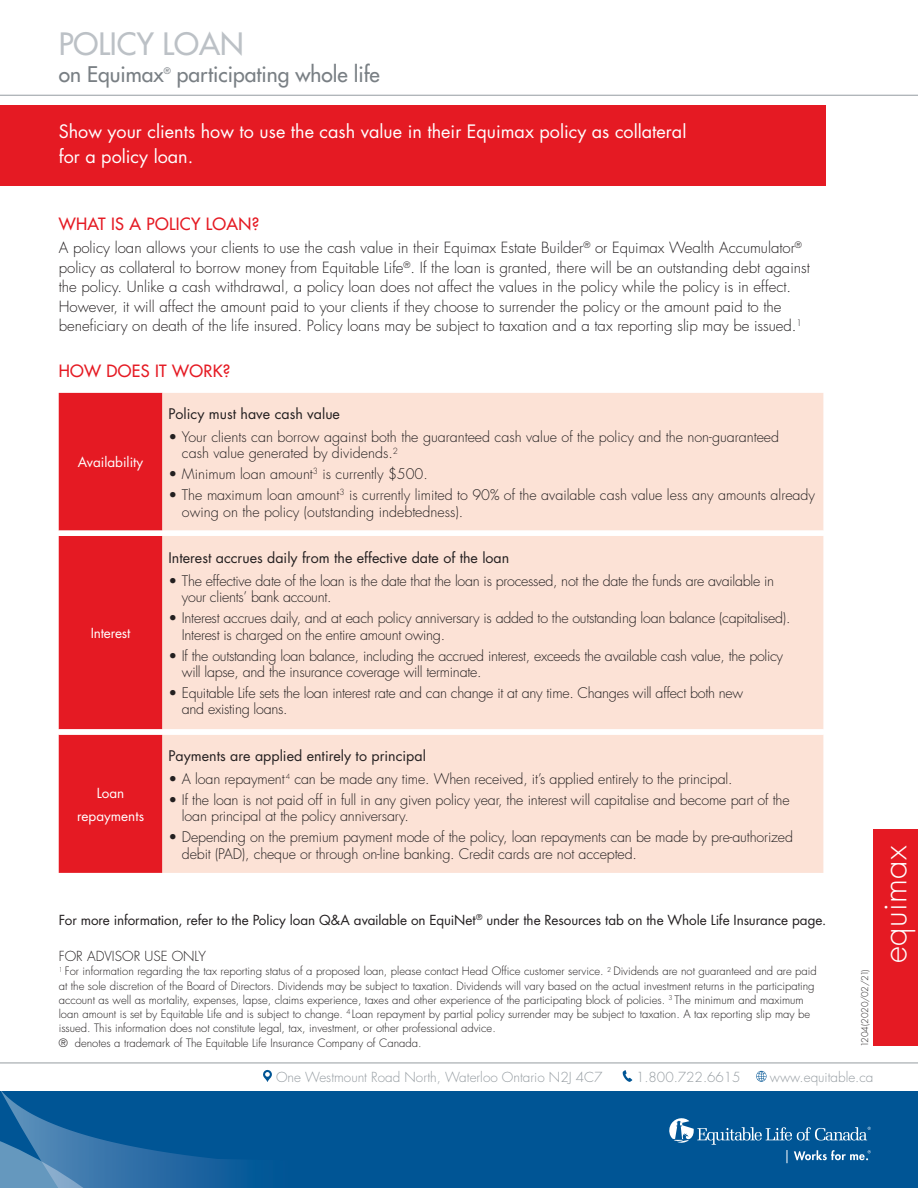
<style>
.page{position:relative;width:918px;height:1188px;background:#fff}
.page>*{position:absolute;margin:0;border:0;box-sizing:border-box;transform-origin:0 0}
.t1{font:300 33px "Futura Std";letter-spacing:.01em;color:#fff}
.t2{font:500 30px "Futura Std";color:#bcc1c6}
.t3{font:500 21px "Futura Std";color:#797f84}
.t4{font:18px/25.5px "Futura Std";color:#fff}
.t5{font:500 16.5px "Futura Std";letter-spacing:.02em;color:#e51a23}
.t6{font:300 15px/19.5px "Futura Std";color:#231f20}
.t7{font:300 14.25px/16.5px "Futura Std";letter-spacing:-.01em;color:#231f20}
.t8{font:14.25px "Futura Std";color:#231f20}
.t9{font:13.5px "Futura Std";letter-spacing:-.005em;color:#231f20}
.t10{font:300 13.5px "Futura Std";color:#959ca1}
.t11{font:13.5px/22.5px "Futura Std";color:#fff;text-align:center}
.t12{font:300 13.5px "Futura Std";color:#231f20}
.t13{font:300 11.25px/14.2px "Futura Std";color:#231f20}
.t14{font:300 9px "Futura Std";letter-spacing:-.015em;color:#231f20}
.t15{font:500 8.7px "Futura Std";color:#797f84}
</style>
<div class="page">
<div style="left:874px;top:830px;width:44px;height:216px;background:#e51a23"></div>
<hr style="left:0;top:95px;width:918px;height:1px;background:#959ca1">
<div style="left:59px;top:393px;width:103px;height:138px;background:#e51a23"></div>
<div style="left:162px;top:393px;width:661px;height:138px;background:#fce2d6"></div>
<svg style="left:59px;top:536px;width:764px;height:337px;background:#f8c7be"></svg>
<div style="left:0;top:105px;width:825px;height:81px;background:#e51a23"></div>
<hr style="left:0;top:1063px;width:918px;height:1px;background:#959ca1">
<div style="left:0;top:1092px;width:906px;height:96px;background:#005595"></div>
<svg style="left:0;top:1092px;width:240px;height:96px"></svg>
<svg style="left:669px;top:1118px;width:202px;height:45px"></svg>
<svg style="left:623px;top:1070px;width:9px;height:12px"></svg>
<svg style="left:263px;top:1070px;width:9px;height:12px"></svg>
<svg style="left:756px;top:1071px;width:10px;height:11px"></svg>
<h2 class="t2" style="left:59px;top:25px;width:186px">POLICY LOAN</h2>
<h3 class="t3" style="left:59px;top:61px;width:107px">on Equimax</h3>
<p class="t15" style="left:164px;top:65px;width:8px">®</p>
<h3 class="t3" style="left:177px;top:61px;width:204px">participating whole life</h3>
<p class="t4" style="left:59px;top:119px;width:629px">Show your clients how to use the cash value in their Equimax policy as collateral for a policy loan.</p>
<p class="t5" style="left:59px;top:213px;width:202px">WHAT IS A POLICY LOAN?</p>
<p class="t6" style="left:59px;top:239px;width:753px">A policy loan allows your clients to use the cash value in their Equimax Estate Builder<sup>®</sup> or Equimax Wealth Accumulator<sup>® </sup>policy as collateral to borrow money from Equitable Life<sup>®</sup>. If the loan is granted, there will be an outstanding debt against the policy. Unlike a cash withdrawal, a policy loan does not affect the values in the policy while the policy is in effect.<br>However, it will affect the amount paid to your clients if they choose to surrender the policy or the amount paid to the beneficiary on death of the life insured. Policy loans may be subject to taxation and a tax reporting slip may be issued.<sup>1</sup></p>
<p class="t5" style="left:59px;top:360px;width:173px">HOW DOES IT WORK?</p>
<p class="t11" style="left:78px;top:451px;width:67px">Availability</p>
<p class="t11" style="left:91px;top:622px;width:41px">Interest</p>
<p class="t8" style="left:168px;top:404px;width:173px">Policy must have cash value</p>
<p class="t7" style="left:182px;top:429px;width:599px;text-indent:-14px">• Your clients can borrow against both the guaranteed cash value of the policy and the non-guaranteed cash value generated by dividends.<sup>2</sup></p>
<p class="t7" style="left:168px;top:466px;width:261px">• Minimum loan amount<sup>3</sup> is currently $500.</p>
<p class="t7" style="left:182px;top:487px;width:635px;text-indent:-14px">• The maximum loan amount<sup>3</sup> is currently limited to 90% of the available cash value less any amounts already owing on the policy (outstanding indebtedness).</p>
<p class="t8" style="left:168px;top:548px;width:342px">Interest accrues daily from the effective date of the loan</p>
<p class="t7" style="left:182px;top:573px;width:594px;text-indent:-14px">• The effective date of the loan is the date that the loan is processed, not the date the funds are available in your clients’ bank account.</p>
<p class="t7" style="left:182px;top:610px;width:610px;text-indent:-14px">• Interest accrues daily, and at each policy anniversary is added to the outstanding loan balance (capitalised).<br>Interest is charged on the entire amount owing.</p>
<p class="t7" style="left:182px;top:648px;width:603px;text-indent:-14px">• If the outstanding loan balance, including the accrued interest, exceeds the available cash value, the policy will lapse, and the insurance coverage will terminate.</p>
<p class="t7" style="left:182px;top:685px;width:563px;text-indent:-14px">• Equitable Life sets the loan interest rate and can change it at any time. Changes will affect both new and existing loans.</p>
<p class="t11" style="left:77px;top:782px;width:68px">Loan repayments</p>
<p class="t8" style="left:168px;top:746px;width:259px">Payments are applied entirely to principal</p>
<p class="t7" style="left:168px;top:771px;width:566px">• A loan repayment <sup>4</sup> can be made any time. When received, it’s applied entirely to the principal.</p>
<p class="t7" style="left:182px;top:792px;width:609px;text-indent:-14px">• If the loan is not paid off in full in any given policy year, the interest will capitalise and become part of the loan principal at the policy anniversary.</p>
<p class="t7" style="left:182px;top:829px;width:613px;text-indent:-14px">• Depending on the premium payment mode of the policy, loan repayments can be made by pre-authorized debit (PAD), cheque or through on-line banking. Credit cards are not accepted.</p>
<p class="t9" style="left:59px;top:911px;width:769px">For more information, refer to the Policy loan Q&amp;A available on EquiNet<sup>®</sup> under the Resources tab on the Whole Life Insurance page.</p>
<p class="t12" style="left:59px;top:948px;width:149px">FOR ADVISOR USE ONLY</p>
<p class="t13" style="left:59px;top:964px;width:760px"><sup>1</sup> For information regarding the tax reporting status of a proposed loan, please contact Head Office customer service. <sup>2</sup> Dividends are not guaranteed and are paid at the sole discretion of the Board of Directors. Dividends may be subject to taxation. Dividends will vary based on the actual investment returns in the participating account as well as mortality, expenses, lapse, claims experience, taxes and other experience of the participating block of policies. <sup>3</sup> The minimum and maximum loan amount is set by Equitable Life and is subject to change. <sup>4</sup> Loan repayment by partial policy surrender may be subject to taxation. A tax reporting slip may be issued. This information does not constitute legal, tax, investment, or other professional advice.<br>® denotes a trademark of The Equitable Life Insurance Company of Canada.</p>
<p class="t14" style="left:859px;top:1047px;width:79px;rotate:-90deg">1204(2020/02/21)</p>
<p class="t10" style="left:276px;top:1069px;width:328px">One Westmount Road North, Waterloo Ontario N2J 4C7</p>
<p class="t10" style="left:636px;top:1069px;width:106px">1.800.722.6615</p>
<p class="t10" style="left:770px;top:1069px;width:105px">www.equitable.ca</p>
<h1 class="t1" style="left:874px;top:963px;width:119px;rotate:-90deg">equimax</h1>
</div>
